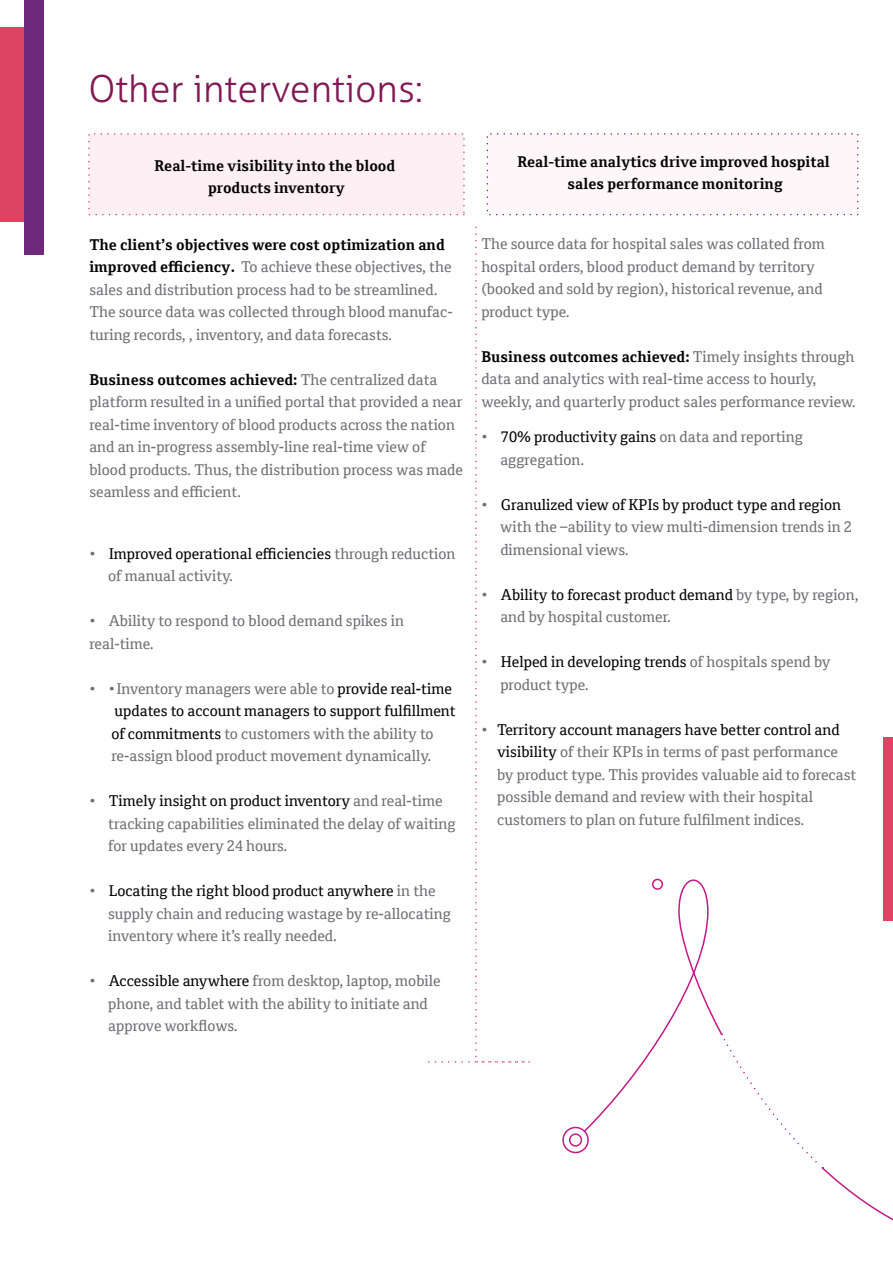
<style>
.page{position:relative;width:893px;height:1263px;background:#fff}
.page>*{position:absolute;margin:0;border:0;box-sizing:border-box;transform-origin:0 0}
.t1{font:300 37.5px "Aller Typo";color:#811953}
.t2{font:15px/22.5px "Cordale";color:#707073}
.t3{font:700 15px/22.5px "Cordale";color:#040503;text-align:center}
.s1{font-weight:700;color:#040503}
.s2{color:#040503}
</style>
<div class="page">
<div style="left:883px;top:737px;width:10px;height:183px;background:#e04462"></div>
<div style="left:88px;top:133px;width:377px;height:82px;background:#fdeff3"></div>
<div style="left:487px;top:133px;width:371px;height:82px;background:#fdf7fa"></div>
<svg style="left:428px;top:226px;width:102px;height:837px"></svg>
<div style="left:24px;top:0;width:19px;height:255px;background:#6f297c"></div>
<div style="left:0;top:27px;width:24px;height:195px;background:#dd4461"></div>
<div style="left:562px;top:1127px;width:27px;height:26px;border:2px solid #c31984;border-radius:50%"></div>
<div style="left:569px;top:1133px;width:13px;height:13px;border:2px solid #c31984;border-radius:50%"></div>
<svg style="left:582px;top:878px;width:311px;height:343px"></svg>
<h1 class="t1" style="left:88px;top:66px;width:336px">Other interventions:</h1>
<p class="t3" style="left:154px;top:154px;width:242px">Real-time visibility into the blood products inventory</p>
<p class="t3" style="left:517px;top:150px;width:314px">Real-time analytics drive improved hospital sales performance monitoring</p>
<p class="t2" style="left:89px;top:233px;width:365px"><span class="s1">The client’s objectives were cost optimization and improved efficiency.</span> To achieve these objectives, the sales and distribution process had to be streamlined.<br>The source data was collected through blood manufac&shy;turing records, , inventory, and data forecasts.</p>
<p class="t2" style="left:89px;top:368px;width:375px"><span class="s1">Business outcomes achieved:</span> The centralized data platform resulted in a unified portal that provided a near real-time inventory of blood products across the nation and an in-progress assembly-line real-time view of blood products. Thus, the distribution process was made seamless and efficient.</p>
<p class="t2" style="left:108px;top:542px;width:349px;text-indent:-19px">• <span class="s2">Improved operational efficiencies</span> through reduction of manual activity.</p>
<p class="t2" style="left:89px;top:610px;width:316px">• Ability to respond to blood demand spikes in real-time.</p>
<p class="t2" style="left:111px;top:677px;width:346px;text-indent:-22px">• • Inventory managers were able to <span class="s2">provide real-time updates to account managers to support fulfillment of commitments</span> to customers with the ability to re-assign blood product movement dynamically.</p>
<p class="t2" style="left:108px;top:790px;width:349px;text-indent:-19px">• <span class="s2">Timely insight on product inventory</span> and real-time tracking capabilities eliminated the delay of waiting for updates every 24 hours.</p>
<p class="t2" style="left:108px;top:880px;width:344px;text-indent:-19px">• <span class="s2">Locating the right blood product anywhere</span> in the supply chain and reducing wastage by re-allocating inventory where it’s really needed.</p>
<p class="t2" style="left:108px;top:970px;width:334px;text-indent:-19px">• <span class="s2">Accessible anywhere</span> from desktop, laptop, mobile phone, and tablet with the ability to initiate and approve workflows.</p>
<p class="t2" style="left:481px;top:233px;width:345px">The source data for hospital sales was collated from hospital orders, blood product demand by territory (booked and sold by region), historical revenue, and product type.</p>
<p class="t2" style="left:481px;top:345px;width:376px"><span class="s1">Business outcomes achieved:</span> Timely insights through data and analytics with real-time access to hourly, weekly, and quarterly product sales performance review.</p>
<p class="t2" style="left:500px;top:426px;width:304px;text-indent:-19px">• <span class="s2">70% productivity gains</span> on data and reporting aggregation.</p>
<p class="t2" style="left:500px;top:493px;width:353px;text-indent:-19px">• <span class="s2">Granulized view of KPIs by product type and region </span>with the –ability to view multi-dimension trends in 2 dimensional views.</p>
<p class="t2" style="left:500px;top:583px;width:360px;text-indent:-19px">• <span class="s2">Ability to forecast product demand</span> by type, by region, and by hospital customer.</p>
<p class="t2" style="left:500px;top:651px;width:332px;text-indent:-19px">• <span class="s2">Helped in developing trends</span> of hospitals spend by product type.</p>
<p class="t2" style="left:497px;top:718px;width:361px;text-indent:-16px">• <span class="s2">Territory account managers have better control and visibility</span> of their KPIs in terms of past performance by product type. This provides valuable aid to forecast possible demand and review with their hospital customers to plan on future fulfilment indices.</p>
</div>
